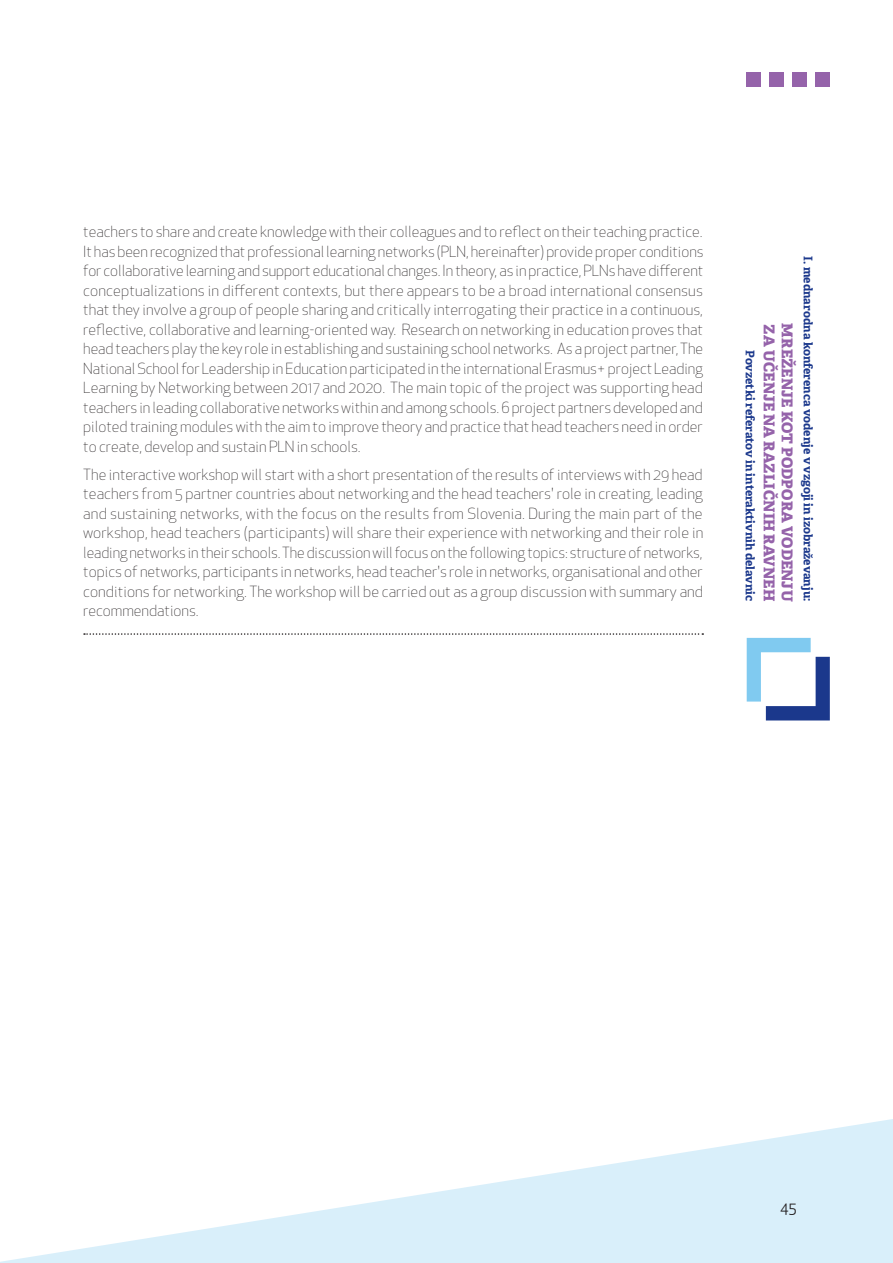
<style>
.page{position:relative;width:893px;height:1263px;background:#fff}
.page>*{position:absolute;margin:0;border:0;box-sizing:border-box;transform-origin:0 0}
.t1{font:300 15px/19.5px "Apex New";color:#231f20;text-align:justify}
.t2{font:800 15px "Adelle";letter-spacing:.01em;color:#9563aa}
.t3{font:15px "Apex New";color:#231f20}
.t4{font:700 12px "Adelle";color:#1b388c}
</style>
<div class="page">
<svg style="left:0;top:1119px;width:893px;height:144px;fill:#d9effa"></svg>
<div style="left:747px;top:72px;width:14px;height:15px;background:#9563aa"></div>
<div style="left:769px;top:72px;width:14px;height:15px;background:#9563aa"></div>
<div style="left:815px;top:72px;width:14px;height:15px;background:#9563aa"></div>
<div style="left:792px;top:72px;width:14px;height:15px;background:#9563aa"></div>
<svg style="left:747px;top:638px;width:83px;height:82px"></svg>
<svg style="left:84px;top:633px;width:619px;height:2px"></svg>
<p class="t1" style="left:83px;top:222px;width:622px">teachers to share and create knowledge with their colleagues and to reflect on their teaching practice.<br>It has been recognized that professional learning networks (PLN, hereinafter) provide proper conditions for collaborative learning and support educational changes. In theory, as in practice, PLNs have different conceptualizations in different contexts, but there appears to be a broad international consensus that they involve a group of people sharing and critically interrogating their practice in a continuous, reflective, collaborative and learning-oriented way. Research on networking in education proves that head teachers play the key role in establishing and sustaining school networks. As a project partner, The National School for Leadership in Education participated in the international Erasmus+ project Leading Learning by Networking between 2017 and 2020. The main topic of the project was supporting head teachers in leading collaborative networks within and among schools. 6 project partners developed and piloted training modules with the aim to improve theory and practice that head teachers need in order to create, develop and sustain PLN in schools.</p>
<p class="t1" style="left:83px;top:465px;width:622px">The interactive workshop will start with a short presentation of the results of interviews with 29 head teachers from 5 partner countries about networking and the head teachers' role in creating, leading and sustaining networks, with the focus on the results from Slovenia. During the main part of the workshop, head teachers (participants) will share their experience with networking and their role in leading networks in their schools. The discussion will focus on the following topics: structure of networks, topics of networks, participants in networks, head teacher's role in networks, organisational and other conditions for networking. The workshop will be carried out as a group discussion with summary and recommendations.</p>
<p class="t4" style="left:758px;top:350px;width:252px;rotate:90deg">Povzetki referatov in interaktivnih delavnic</p>
<p class="t4" style="left:816px;top:256px;width:347px;rotate:90deg">I. mednarodna konferenca vodenje v vzgoji in izobraževanju:</p>
<p class="t2" style="left:779px;top:324px;width:278px;rotate:90deg">za učenje na različnih ravneh</p>
<p class="t2" style="left:797px;top:323px;width:279px;rotate:90deg">Mreženje kot podpora vodenju</p>
<p class="t3" style="left:780px;top:1198px;width:18px">45</p>
</div>
